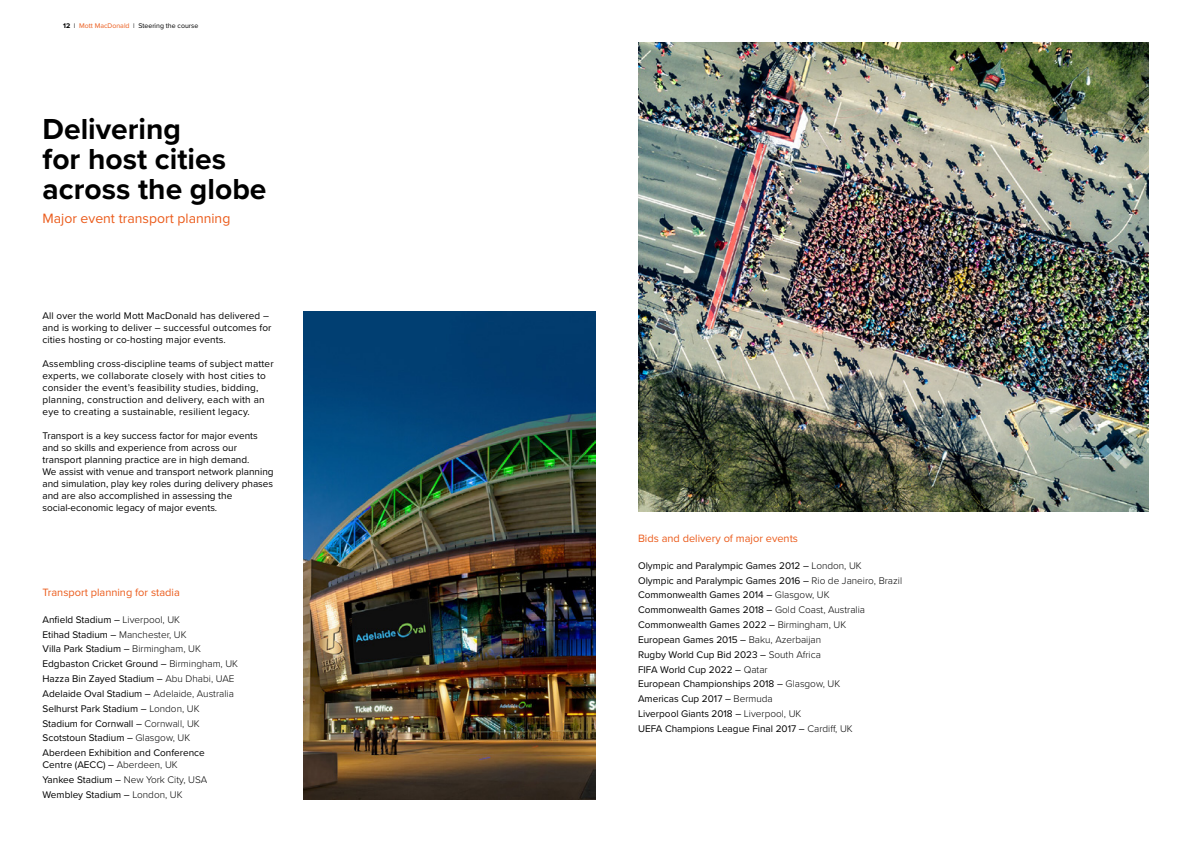
<style>
.page{position:relative;width:1191px;height:842px;background:#fff}
.page>*{position:absolute;margin:0;border:0;box-sizing:border-box;transform-origin:0 0}
.t1{font:700 30px/30px "Proxima Nova";color:#000}
.t2{font:14px "Proxima Nova";color:#eb5b1b}
.t3{font:11px "Proxima Nova";color:#eb5b1b}
.t4{font:10px/14.8px "Proxima Nova";color:#000}
.t5{font:10px/12px "Proxima Nova";letter-spacing:.02em;color:#000}
.t6{font:7px "Proxima Nova";color:#000}
.s1{font-weight:700}
.s2{font-weight:300}
.s3{color:#eb5b1b}
</style>
<div class="page">
<img style="left:638px;top:43px;width:510px;height:468px">
<img style="left:303px;top:311px;width:292px;height:488px">
<p class="t6" style="left:63px;top:20px;width:137px"><span class="s1">12</span> <span class="s2">I</span> <span class="s3">Mott MacDonald</span> <span class="s2">I</span> Steering the course</p>
<h1 class="t1" style="left:43px;top:114px;width:225px">Delivering<br>for host cities across the globe</h1>
<h2 class="t2" style="left:43px;top:208px;width:189px">Major event transport planning</h2>
<p class="t4" style="left:43px;top:310px;width:231px;line-height:12px">All over the world Mott MacDonald has delivered – and is working to deliver – successful outcomes for cities hosting or co-hosting major events.</p>
<p class="t5" style="left:43px;top:358px;width:233px">Assembling cross-discipline teams of subject matter experts, we collaborate closely with host cities to consider the event’s feasibility studies, bidding, planning, construction and delivery, each with an eye to creating a sustainable, resilient legacy.</p>
<p class="t4" style="left:43px;top:430px;width:233px;line-height:12px">Transport is a key success factor for major events and so skills and experience from across our transport planning practice are in high demand.<br>We assist with venue and transport network planning and simulation, play key roles during delivery phases and are also accomplished in assessing the social-economic legacy of major events.</p>
<p class="t3" style="left:43px;top:584px;width:139px">Transport planning for stadia</p>
<p class="t4" style="left:43px;top:611px;width:197px">Anfield Stadium – <span class="s2">Liverpool, UK<br></span>Etihad Stadium – <span class="s2">Manchester, UK<br></span>Villa Park Stadium – <span class="s2">Birmingham, UK </span>Edgbaston Cricket Ground – <span class="s2">Birmingham, UK </span>Hazza Bin Zayed Stadium – <span class="s2">Abu Dhabi, UAE </span>Adelaide Oval Stadium – <span class="s2">Adelaide, Australia </span>Selhurst Park Stadium – <span class="s2">London, UK<br></span>Stadium for Cornwall – <span class="s2">Cornwall, UK </span>Scotstoun Stadium – <span class="s2">Glasgow, UK<br></span>Aberdeen Exhibition and Conference</p>
<p class="t4" style="left:43px;top:757px;width:166px">Centre (AECC) – <span class="s2">Aberdeen, UK<br></span>Yankee Stadium – <span class="s2">New York City, USA<br></span>Wembley Stadium – <span class="s2">London, UK</span></p>
<p class="t3" style="left:638px;top:530px;width:161px">Bids and delivery of major events</p>
<p class="t4" style="left:638px;top:557px;width:266px">Olympic and Paralympic Games 2012 – <span class="s2">London, UK<br></span>Olympic and Paralympic Games 2016 – <span class="s2">Rio de Janeiro, Brazil </span>Commonwealth Games 2014 – <span class="s2">Glasgow, UK<br></span>Commonwealth Games 2018 – <span class="s2">Gold Coast, Australia </span>Commonwealth Games 2022 – <span class="s2">Birmingham, UK<br></span>European Games 2015 – <span class="s2">Baku, Azerbaijan<br></span>Rugby World Cup Bid 2023 – <span class="s2">South Africa<br></span>FIFA World Cup 2022 – <span class="s2">Qatar<br></span>European Championships 2018 – <span class="s2">Glasgow, UK<br></span>Americas Cup 2017 – <span class="s2">Bermuda<br></span>Liverpool Giants 2018 – <span class="s2">Liverpool, UK<br></span>UEFA Champions League Final 2017 – <span class="s2">Cardiff, UK</span></p>
</div>
